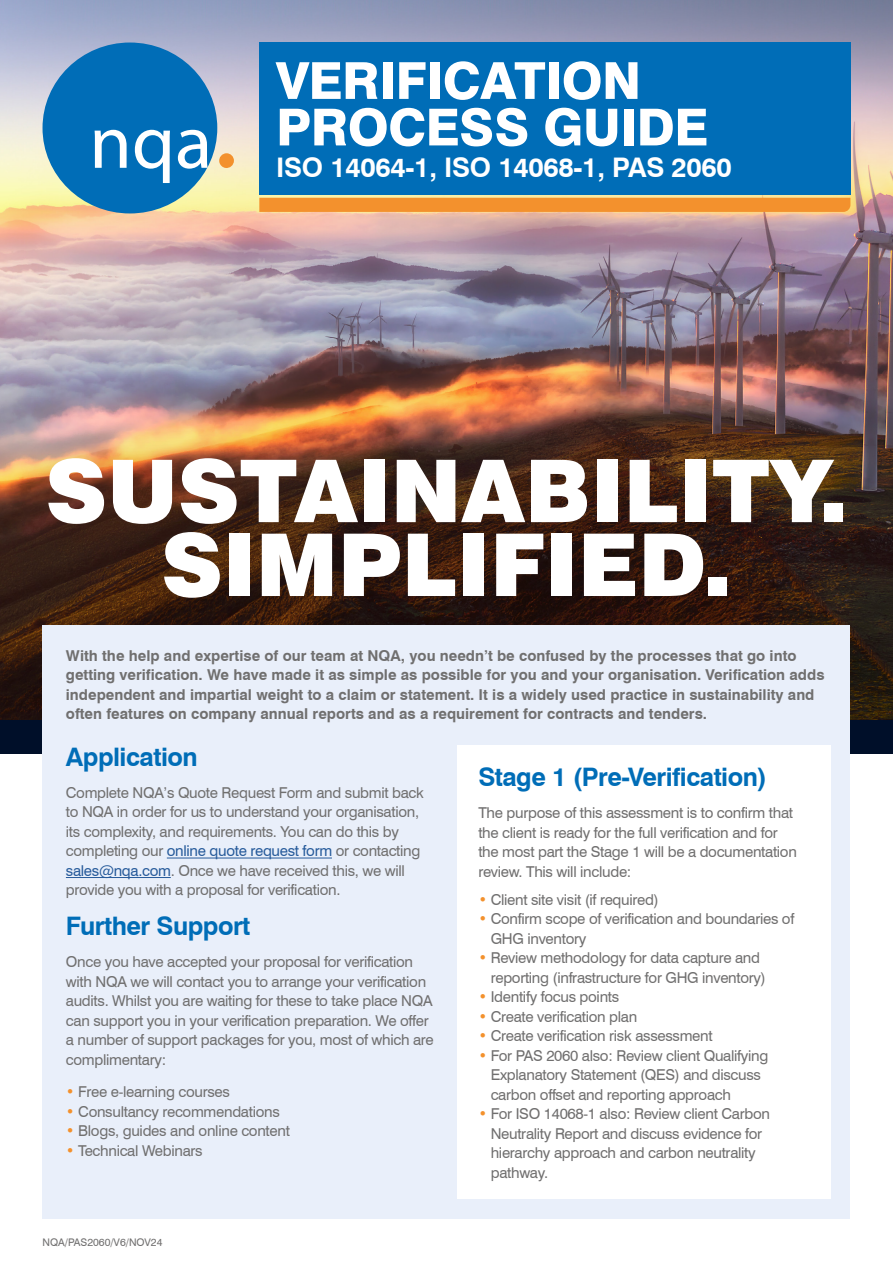
<style>
.page{position:relative;width:893px;height:1263px;background:#fff}
.page>*{position:absolute;margin:0;border:0;box-sizing:border-box;transform-origin:0 0}
.t1{font:900 86.7px/73.8px "Swiss 721 BT";color:#fff;text-align:center}
.t2{font:800 51px/46.5px "Swiss 721 BT";letter-spacing:-.01em;color:#fff}
.t3{font:700 27px "Swiss 721 BT";letter-spacing:-.01em;color:#fff}
.t4{font:700 25.5px "Swiss 721 BT";letter-spacing:-.02em;color:#006db7}
.t5{font:15px/19.5px "Swiss 721 BT";letter-spacing:-.02em;color:#706f6f}
.t6{font:700 15px/19.5px "Swiss 721 BT";color:#706f6f}
.t7{font:10.5px "Swiss 721 BT";color:#706f6f}
.s1{color:#275b9b}
.s2{color:#f3912d}
</style>
<div class="page">
<img style="left:0;top:0;width:893px;height:720px">
<div style="left:259px;top:198px;width:591px;height:14px;background:#f3912d"></div>
<div style="left:259px;top:43px;width:591px;height:152px;background:#006db7"></div>
<div style="left:43px;top:43px;width:174px;height:170px;background:#006db7;border-radius:50%"></div>
<svg style="left:95px;top:130px;width:32px;height:38px"></svg>
<svg style="left:135px;top:130px;width:35px;height:53px"></svg>
<svg style="left:178px;top:130px;width:30px;height:39px"></svg>
<svg style="left:218px;top:153px;width:16px;height:16px"></svg>
<div style="left:43px;top:625px;width:807px;height:594px;background:#e9effa"></div>
<hr style="left:167px;top:858px;width:165px;height:1px;background:#275b9b">
<hr style="left:66px;top:877px;width:105px;height:1px;background:#275b9b">
<div style="left:457px;top:745px;width:373px;height:454px;background:#fff"></div>
<div style="left:11px;top:420px;width:870px;height:215px;background:#1d1d1b;opacity:.09"></div>
<h2 class="t2" style="left:276px;top:57px;width:434px">VERIFICATION<br>PROCESS GUIDE</h2>
<h3 class="t3" style="left:276px;top:151px;width:457px">ISO 14064-1, ISO 14068-1, PAS 2060</h3>
<h1 class="t1" style="left:45px;top:454px;width:804px">SUSTAINABILITY.<br>SIMPLIFIED.</h1>
<p class="t6" style="left:66px;top:645px;width:760px">With the help and expertise of our team at NQA, you needn’t be confused by the processes that go into getting verification. We have made it as simple as possible for you and your organisation. Verification adds independent and impartial weight to a claim or statement. It is a widely used practice in sustainability and often features on company annual reports and as a requirement for contracts and tenders.</p>
<h3 class="t4" style="left:66px;top:741px;width:133px">Application</h3>
<p class="t5" style="left:66px;top:783px;width:360px">Complete NQA’s Quote Request Form and submit back to NQA in order for us to understand your organisation, its complexity, and requirements. You can do this by completing our <span class="s1">online quote request form</span> or contacting <span class="s1">sales@nqa.com</span>. Once we have received this, we will provide you with a proposal for verification.</p>
<h3 class="t4" style="left:66px;top:911px;width:186px">Further Support</h3>
<p class="t5" style="left:66px;top:952px;width:369px">Once you have accepted your proposal for verification with NQA we will contact you to arrange your verification audits. Whilst you are waiting for these to take place NQA can support you in your verification preparation. We offer a number of support packages for you, most of which are complimentary:</p>
<p class="t5" style="left:66px;top:1082px;width:165px"><span class="s2">•</span> Free e-learning courses</p>
<p class="t5" style="left:66px;top:1101px;width:215px"><span class="s2">•</span> Consultancy recommendations</p>
<p class="t5" style="left:66px;top:1121px;width:225px"><span class="s2">•</span> Blogs, guides and online content</p>
<p class="t5" style="left:66px;top:1140px;width:138px"><span class="s2">•</span> Technical Webinars</p>
<p class="t7" style="left:43px;top:1235px;width:121px">NQA/PAS2060/V6/NOV24</p>
<h3 class="t4" style="left:478px;top:761px;width:290px">Stage 1 (Pre-Verification)</h3>
<p class="t5" style="left:478px;top:803px;width:320px">The purpose of this assessment is to confirm that the client is ready for the full verification and for the most part the Stage 1 will be a documentation review. This will include:</p>
<p class="t5" style="left:478px;top:890px;width:182px"><span class="s2">•</span> Client site visit (if required)</p>
<p class="t5" style="left:491px;top:909px;width:305px;text-indent:-12px"><span class="s2">•</span> Confirm scope of verification and boundaries of<br>GHG inventory</p>
<p class="t5" style="left:491px;top:948px;width:277px;text-indent:-12px"><span class="s2">•</span> Review methodology for data capture and reporting (infrastructure for GHG inventory)</p>
<p class="t5" style="left:478px;top:987px;width:142px"><span class="s2">•</span> Identify focus points</p>
<p class="t5" style="left:478px;top:1007px;width:160px"><span class="s2">•</span> Create verification plan</p>
<p class="t5" style="left:478px;top:1026px;width:236px"><span class="s2">•</span> Create verification risk assessment</p>
<p class="t5" style="left:491px;top:1046px;width:279px;text-indent:-12px"><span class="s2">•</span> For PAS 2060 also: Review client Qualifying<br>Explanatory Statement (QES) and discuss carbon offset and reporting approach</p>
<p class="t5" style="left:491px;top:1104px;width:281px;text-indent:-12px"><span class="s2">•</span> For ISO 14068-1 also: Review client Carbon Neutrality Report and discuss evidence for hierarchy approach and carbon neutrality pathway.</p>
</div>
